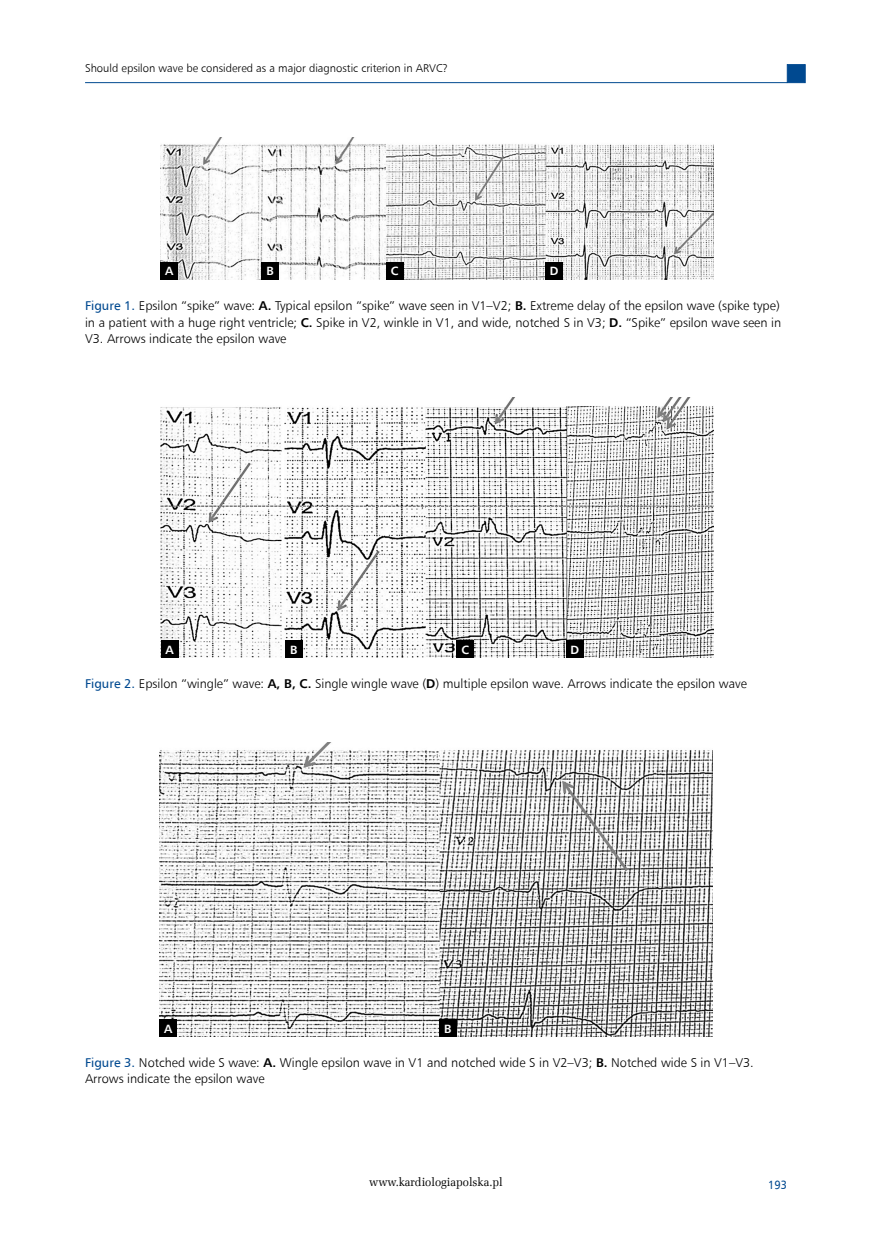
<style>
.page{position:relative;width:872px;height:1234px;background:#fff}
.page>*{position:absolute;margin:0;border:0;box-sizing:border-box;transform-origin:0 0}
._26_Rycina_podpis{font:12.75px/16.5px "Humnst 777 Lt EU";color:#000;text-align:justify}
.t1{font:12px "Zapf Ellipt EU";color:#000;scale:.95 1}
.literki__A_B{font:700 12px "Humnst 777 EU";color:#fff}
.t2{font:12px "Humnst 777 EU";color:#004990;scale:.9 1}
.t3{font:11.25px "Humnst 777 Lt EU";color:#000}
.s1{font-family:"Humnst 777 EU";color:#004990}
.s2{font-family:"Humnst 777 EU";font-weight:700}
</style>
<div class="page">
<hr style="left:85px;top:82px;width:702px;height:1px;background:#004990">
<div style="left:787px;top:64px;width:18px;height:19px;background:#004990;border:1px solid #004990"></div>
<img style="left:161px;top:138px;width:552px;height:141px">
<div style="left:161px;top:262px;width:17px;height:17px;background:#000"></div>
<div style="left:261px;top:262px;width:18px;height:17px;background:#000"></div>
<div style="left:386px;top:262px;width:17px;height:17px;background:#000"></div>
<div style="left:546px;top:262px;width:17px;height:17px;background:#000"></div>
<img style="left:161px;top:397px;width:552px;height:260px">
<img style="left:160px;top:742px;width:552px;height:294px">
<div style="left:161px;top:640px;width:17px;height:17px;background:#000"></div>
<div style="left:285px;top:640px;width:17px;height:17px;background:#000"></div>
<div style="left:457px;top:640px;width:17px;height:17px;background:#000"></div>
<div style="left:566px;top:640px;width:17px;height:17px;background:#000"></div>
<div style="left:160px;top:1019px;width:17px;height:17px;background:#000"></div>
<div style="left:439px;top:1019px;width:17px;height:17px;background:#000"></div>
<p class="t3" style="left:85px;top:61px;width:364px">Should epsilon wave be considered as a major diagnostic criterion in ARVC?</p>
<p class="literki__A_B" style="left:165px;top:263px;width:10px">A</p>
<p class="literki__A_B" style="left:266px;top:263px;width:9px">B</p>
<p class="literki__A_B" style="left:391px;top:263px;width:9px">C</p>
<p class="literki__A_B" style="left:550px;top:263px;width:10px">D</p>
<p class="_26_Rycina_podpis" style="left:85px;top:297px;width:697px"><span class="s1">Figure 1.</span> Epsilon “spike” wave: <span class="s2">A.</span> Typical epsilon “spike” wave seen in V1–V2; <span class="s2">B.</span> Extreme delay of the epsilon wave (spike type) in a patient with a huge right ventricle; <span class="s2">C.</span> Spike in V2, winkle in V1, and wide, notched S in V3; <span class="s2">D.</span> “Spike” epsilon wave seen in V3. Arrows indicate the epsilon wave</p>
<p class="literki__A_B" style="left:165px;top:642px;width:10px">A</p>
<p class="literki__A_B" style="left:290px;top:642px;width:9px">B</p>
<p class="literki__A_B" style="left:461px;top:642px;width:9px">C</p>
<p class="literki__A_B" style="left:570px;top:642px;width:10px">D</p>
<p class="_26_Rycina_podpis" style="left:85px;top:675px;width:663px"><span class="s1">Figure 2.</span> Epsilon “wingle” wave: <span class="s2">A, B, C.</span> Single wingle wave (<span class="s2">D</span>) multiple epsilon wave. Arrows indicate the epsilon wave</p>
<p class="literki__A_B" style="left:164px;top:1020px;width:10px">A</p>
<p class="literki__A_B" style="left:444px;top:1020px;width:9px">B</p>
<p class="_26_Rycina_podpis" style="left:85px;top:1053px;width:670px"><span class="s1">Figure 3.</span> Notched wide S wave: <span class="s2">A.</span> Wingle epsilon wave in V1 and notched wide S in V2–V3; <span class="s2">B.</span> Notched wide S in V1–V3.<br>Arrows indicate the epsilon wave</p>
<p class="t1" style="left:369px;top:1173px;width:142px">www.kardiologiapolska.pl</p>
<p class="t2" style="left:768px;top:1176px;width:22px">193</p>
</div>
